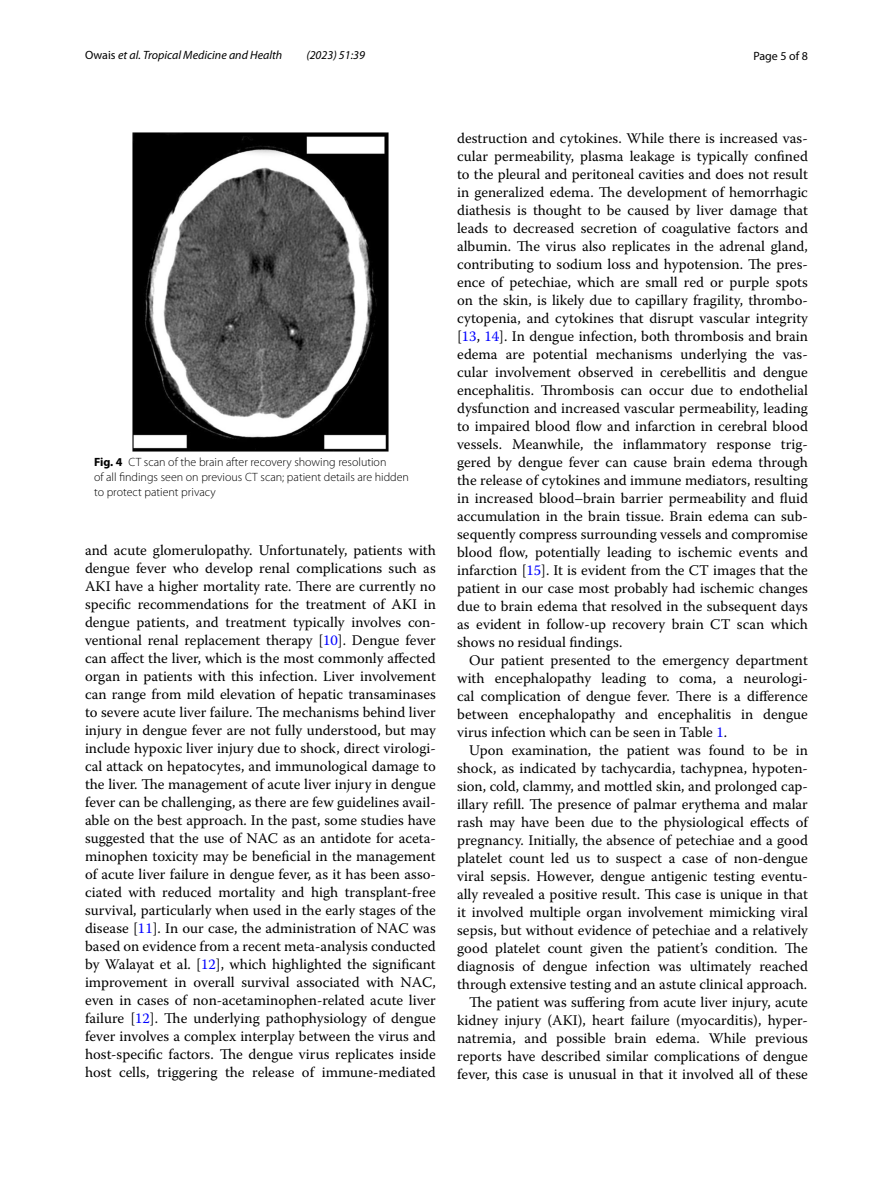
<style>
.page{position:relative;width:893px;height:1187px;background:#fff}
.page>*{position:absolute;margin:0;border:0;box-sizing:border-box;transform-origin:0 0}
.t1{font:14.7px/18px "Warnock Pro";color:#000;text-align:justify}
.t2{font:300 12px/15px "Myriad Pro";color:#000}
.t3{font:italic 12px "Myriad Pro";color:#000}
.t4{font:12px "Myriad Pro";color:#000}
.s1{font-style:normal}
.s2{font-weight:700}
.s3{color:#00f}
</style>
<div class="page">
<img style="left:133px;top:133px;width:255px;height:318px">
<p class="t3" style="left:85px;top:48px;width:199px"><span class="s1">Owais</span> et al. Tropical Medicine and Health</p>
<p class="t3" style="left:306px;top:48px;width:60px">(2023) 51:39</p>
<p class="t4" style="left:753px;top:48px;width:56px">Page 5 of 8</p>
<p class="t2" style="left:94px;top:455px;width:316px"><span class="s2">Fig. 4</span> CT scan of the brain after recovery showing resolution<br>of all findings seen on previous CT scan; patient details are hidden to protect patient privacy</p>
<p class="t1" style="left:85px;top:541px;width:352px">and acute glomerulopathy. Unfortunately, patients with dengue fever who develop renal complications such as AKI have a higher mortality rate. There are currently no specific recommendations for the treatment of AKI in dengue patients, and treatment typically involves con&shy;ventional renal replacement therapy [<span class="s3">10</span>]. Dengue fever can affect the liver, which is the most commonly affected organ in patients with this infection. Liver involvement can range from mild elevation of hepatic transaminases to severe acute liver failure. The mechanisms behind liver injury in dengue fever are not fully understood, but may include hypoxic liver injury due to shock, direct virologi&shy;cal attack on hepatocytes, and immunological damage to the liver. The management of acute liver injury in dengue fever can be challenging, as there are few guidelines avail&shy;able on the best approach. In the past, some studies have suggested that the use of NAC as an antidote for aceta&shy;minophen toxicity may be beneficial in the management of acute liver failure in dengue fever, as it has been asso&shy;ciated with reduced mortality and high transplant-free survival, particularly when used in the early stages of the disease [<span class="s3">11</span>]. In our case, the administration of NAC was based on evidence from a recent meta-analysis conducted by Walayat et al. [<span class="s3">12</span>], which highlighted the significant improvement in overall survival associated with NAC, even in cases of non-acetaminophen-related acute liver failure [<span class="s3">12</span>]. The underlying pathophysiology of dengue fever involves a complex interplay between the virus and host-specific factors. The dengue virus replicates inside host cells, triggering the release of immune-mediated</p>
<p class="t1" style="left:457px;top:128px;width:352px">destruction and cytokines. While there is increased vas&shy;cular permeability, plasma leakage is typically confined to the pleural and peritoneal cavities and does not result in generalized edema. The development of hemorrhagic diathesis is thought to be caused by liver damage that leads to decreased secretion of coagulative factors and albumin. The virus also replicates in the adrenal gland, contributing to sodium loss and hypotension. The pres&shy;ence of petechiae, which are small red or purple spots on the skin, is likely due to capillary fragility, thrombo&shy;cytopenia, and cytokines that disrupt vascular integrity [<span class="s3">13</span>, <span class="s3">14</span>]. In dengue infection, both thrombosis and brain edema are potential mechanisms underlying the vas&shy;cular involvement observed in cerebellitis and dengue encephalitis. Thrombosis can occur due to endothelial dysfunction and increased vascular permeability, leading to impaired blood flow and infarction in cerebral blood vessels. Meanwhile, the inflammatory response trig&shy;gered by dengue fever can cause brain edema through the release of cytokines and immune mediators, resulting in increased blood–brain barrier permeability and fluid accumulation in the brain tissue. Brain edema can sub&shy;sequently compress surrounding vessels and compromise blood flow, potentially leading to ischemic events and infarction [<span class="s3">15</span>]. It is evident from the CT images that the patient in our case most probably had ischemic changes due to brain edema that resolved in the subsequent days as evident in follow-up recovery brain CT scan which shows no residual findings.</p>
<p class="t1" style="left:457px;top:650px;width:352px;text-indent:12px">Our patient presented to the emergency department with encephalopathy leading to coma, a neurologi&shy;cal complication of dengue fever. There is a difference between encephalopathy and encephalitis in dengue virus infection which can be seen in Table <span class="s3">1</span>.</p>
<p class="t1" style="left:457px;top:740px;width:352px;text-align:right">Upon examination, the patient was found to be in shock, as indicated by tachycardia, tachypnea, hypoten&shy;sion, cold, clammy, and mottled skin, and prolonged cap&shy;illary refill. The presence of palmar erythema and malar rash may have been due to the physiological effects of pregnancy. Initially, the absence of petechiae and a good platelet count led us to suspect a case of non-dengue viral sepsis. However, dengue antigenic testing eventu&shy;ally revealed a positive result. This case is unique in that it involved multiple organ involvement mimicking viral sepsis, but without evidence of petechiae and a relatively good platelet count given the patient’s condition. The diagnosis of dengue infection was ultimately reached through extensive testing and an astute clinical approach.<br>The patient was suffering from acute liver injury, acute kidney injury (AKI), heart failure (myocarditis), hyper&shy;natremia, and possible brain edema. While previous reports have described similar complications of dengue fever, this case is unusual in that it involved all of these</p>
</div>
